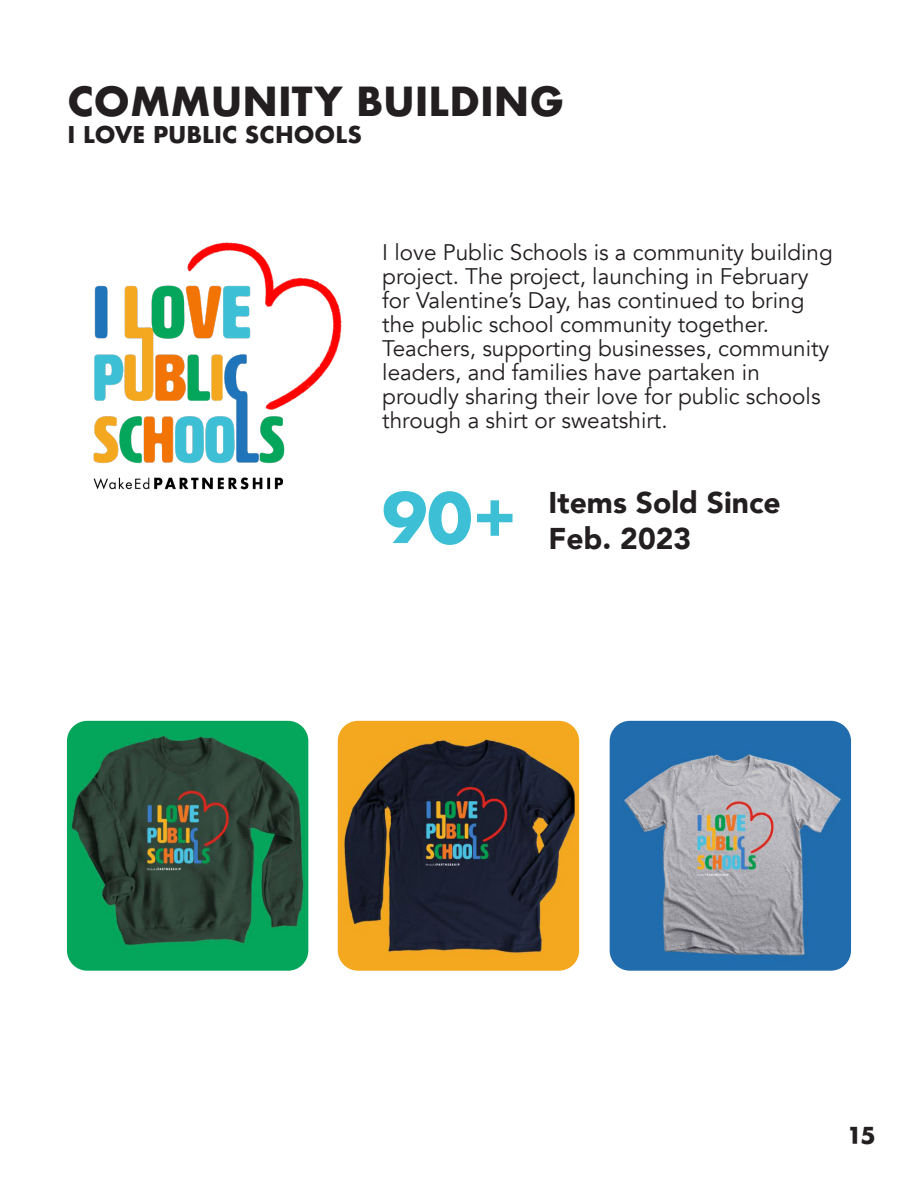
<style>
.page{position:relative;width:918px;height:1188px;background:#fff}
.page>*{position:absolute;margin:0;border:0;box-sizing:border-box;transform-origin:0 0}
.t1{font:800 75px "Function LH";color:#3dc0d6}
.t2{font:700 39px "Futura";color:#231f20}
.t3{font:900 30px/36px "Avenir";color:#231f20}
.t4{font:800 25.5px "Function LH";color:#231f20}
.t5{font:22.5px/24px "Avenir";color:#231f20}
.t6{font:700 22.5px "Futura";color:#231f20}
</style>
<div class="page">
<img style="left:343px;top:726px;width:231px;height:240px">
<div style="left:338px;top:721px;width:241px;height:250px;border:4px solid #f4a81f;border-radius:18px"></div>
<img style="left:72px;top:726px;width:231px;height:240px">
<div style="left:67px;top:721px;width:241px;height:250px;border:4px solid #03a65a;border-radius:18px"></div>
<img style="left:93px;top:242px;width:249px;height:248px">
<img style="left:615px;top:726px;width:231px;height:240px">
<div style="left:610px;top:721px;width:241px;height:250px;border:4px solid #216cad;border-radius:18px"></div>
<p class="t2" style="left:68px;top:73px;width:498px">COMMUNITY BUILDING</p>
<p class="t6" style="left:68px;top:118px;width:296px">I LOVE PUBLIC SCHOOLS</p>
<p class="t5" style="left:382px;top:241px;width:452px">I love Public Schools is a community building project. The project, launching in February for Valentine’s Day, has continued to bring the public school community together.<br>Teachers, supporting businesses, community leaders, and families have partaken in proudly sharing their love for public schools through a shirt or sweatshirt.</p>
<p class="t1" style="left:382px;top:474px;width:136px">90+</p>
<p class="t3" style="left:549px;top:484px;width:234px">Items Sold Since<br>Feb. 2023</p>
<p class="t4" style="left:847px;top:1121px;width:31px">15</p>
</div>
